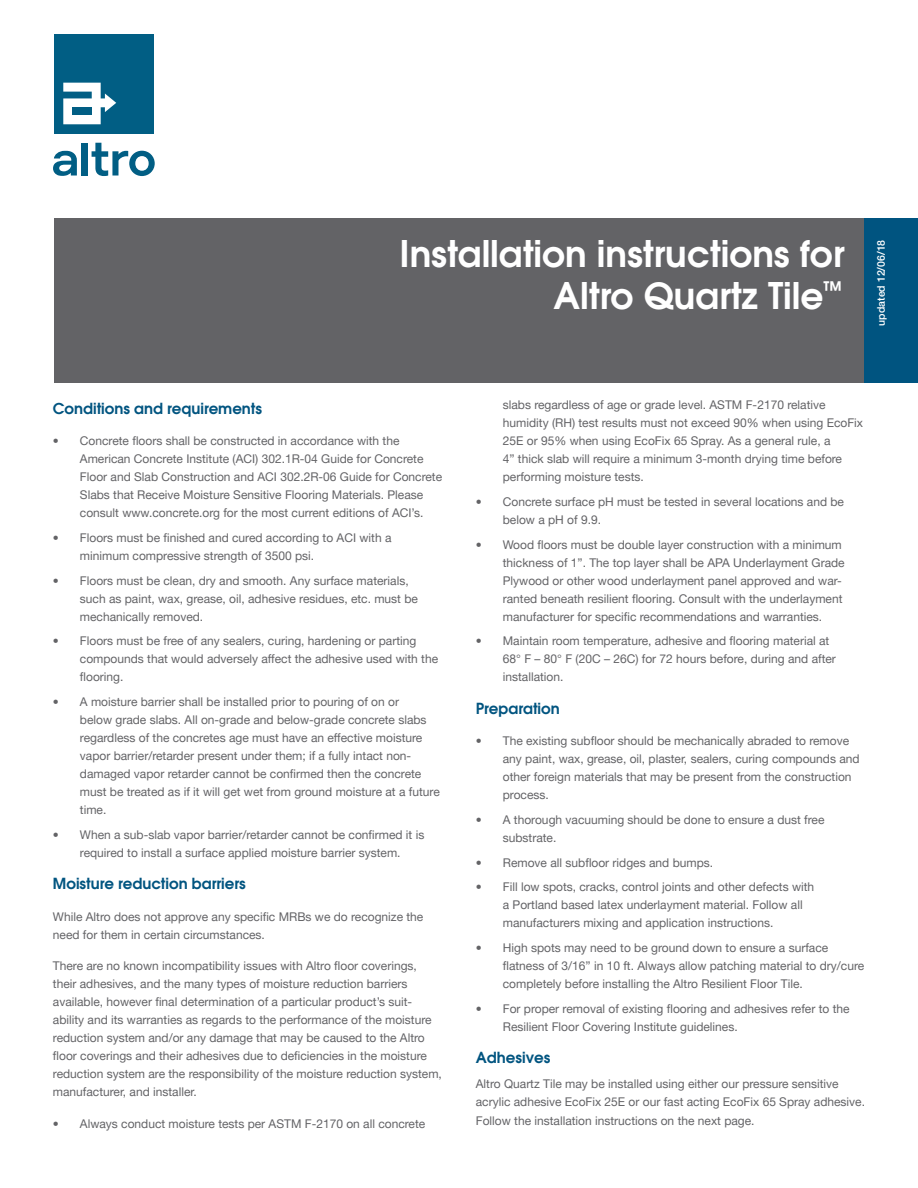
<style>
.page{position:relative;width:918px;height:1188px;background:#fff}
.page>*{position:absolute;margin:0;border:0;box-sizing:border-box;transform-origin:0 0}
._4A_Header_16pt_-_no{font:600 36px/42px "Avant Garde";color:#fff;text-align:right}
.Body_Text_-_9pt__Hel{font:600 15px "Avant Garde";color:#005480}
.Subheader_-_12pt_Hel{font:600 15px "Avant Garde";color:#005480}
.Body_Text_-_9pt__Hel-2{font:12px/18px "Helvetica Neue LT Pro";color:#636366}
.tool_name{font:500 10.5px "Helvetica Neue LT Pro";color:#fff}
</style>
<div class="page">
<div style="left:82px;top:143px;width:6px;height:33px;background:#015e84"></div>
<svg style="left:53px;top:151px;width:24px;height:25px"></svg>
<svg style="left:92px;top:143px;width:63px;height:33px"></svg>
<div style="left:54px;top:34px;width:100px;height:100px;background:#015e84"></div>
<svg style="left:63px;top:83px;width:53px;height:41px"></svg>
<div style="left:73px;top:108px;width:19px;height:7px;background:#015e84"></div>
<div style="left:864px;top:218px;width:54px;height:164px;background:#005480"></div>
<div style="left:54px;top:218px;width:810px;height:164px;background:#636366"></div>
<p class="_4A_Header_16pt_-_no" style="left:400px;top:232px;width:446px">Installation instructions for<br>Altro Quartz Tile<sup>™</sup></p>
<p class="tool_name" style="left:875px;top:326px;width:87px;rotate:-90deg">updated 12/06/18</p>
<p class="Body_Text_-_9pt__Hel" style="left:53px;top:398px;width:211px">Conditions and requirements</p>
<p class="Body_Text_-_9pt__Hel-2" style="left:80px;top:431px;width:364px;text-indent:-27px">• Concrete floors shall be constructed in accordance with the American Concrete Institute (ACI) 302.1R-04 Guide for Concrete Floor and Slab Construction and ACI 302.2R-06 Guide for Concrete Slabs that Receive Moisture Sensitive Flooring Materials. Please consult www.concrete.org for the most current editions of ACI’s.</p>
<p class="Body_Text_-_9pt__Hel-2" style="left:80px;top:528px;width:313px;text-indent:-27px">• Floors must be finished and cured according to ACI with a minimum compressive strength of 3500 psi.</p>
<p class="Body_Text_-_9pt__Hel-2" style="left:80px;top:571px;width:340px;text-indent:-27px">• Floors must be clean, dry and smooth. Any surface materials, such as paint, wax, grease, oil, adhesive residues, etc. must be mechanically removed.</p>
<p class="Body_Text_-_9pt__Hel-2" style="left:80px;top:632px;width:360px;text-indent:-27px">• Floors must be free of any sealers, curing, hardening or parting compounds that would adversely affect the adhesive used with the flooring.</p>
<p class="Body_Text_-_9pt__Hel-2" style="left:80px;top:692px;width:361px;text-indent:-27px">• A moisture barrier shall be installed prior to pouring of on or<br>below grade slabs. All on-grade and below-grade concrete slabs regardless of the concretes age must have an effective moisture vapor barrier/retarder present under them; if a fully intact non&shy;damaged vapor retarder cannot be confirmed then the concrete must be treated as if it will get wet from ground moisture at a future time.</p>
<p class="Body_Text_-_9pt__Hel-2" style="left:53px;top:825px;width:373px;text-align:center">• When a sub-slab vapor barrier/retarder cannot be confirmed it is required to install a surface applied moisture barrier system.</p>
<p class="Body_Text_-_9pt__Hel" style="left:53px;top:874px;width:194px">Moisture reduction barriers</p>
<p class="Body_Text_-_9pt__Hel-2" style="left:53px;top:907px;width:372px">While Altro does not approve any specific MRBs we do recognize the need for them in certain circumstances.</p>
<p class="Body_Text_-_9pt__Hel-2" style="left:53px;top:956px;width:391px">There are no known incompatibility issues with Altro floor coverings, their adhesives, and the many types of moisture reduction barriers available, however final determination of a particular product’s suit&shy;ability and its warranties as regards to the performance of the moisture reduction system and/or any damage that may be caused to the Altro floor coverings and their adhesives due to deficiencies in the moisture reduction system are the responsibility of the moisture reduction system, manufacturer, and installer.</p>
<p class="Body_Text_-_9pt__Hel-2" style="left:53px;top:1114px;width:374px">• Always conduct moisture tests per ASTM F-2170 on all concrete</p>
<p class="Body_Text_-_9pt__Hel-2" style="left:503px;top:396px;width:362px">slabs regardless of age or grade level. ASTM F-2170 relative humidity (RH) test results must not exceed 90% when using EcoFix 25E or 95% when using EcoFix 65 Spray. As a general rule, a<br>4” thick slab will require a minimum 3-month drying time before performing moisture tests.</p>
<p class="Body_Text_-_9pt__Hel-2" style="left:503px;top:492px;width:343px;text-indent:-27px">• Concrete surface pH must be tested in several locations and be below a pH of 9.9.</p>
<p class="Body_Text_-_9pt__Hel-2" style="left:503px;top:535px;width:343px;text-indent:-27px">• Wood floors must be double layer construction with a minimum thickness of 1”. The top layer shall be APA Underlayment Grade Plywood or other wood underlayment panel approved and war&shy;ranted beneath resilient flooring. Consult with the underlayment manufacturer for specific recommendations and warranties.</p>
<p class="Body_Text_-_9pt__Hel-2" style="left:503px;top:632px;width:335px;text-indent:-27px">• Maintain room temperature, adhesive and flooring material at<br>68° F – 80° F (20C – 26C) for 72 hours before, during and after installation.</p>
<p class="Body_Text_-_9pt__Hel" style="left:476px;top:698px;width:85px">Preparation</p>
<p class="Body_Text_-_9pt__Hel-2" style="left:503px;top:732px;width:358px;text-indent:-27px">• The existing subfloor should be mechanically abraded to remove any paint, wax, grease, oil, plaster, sealers, curing compounds and other foreign materials that may be present from the construction process.</p>
<p class="Body_Text_-_9pt__Hel-2" style="left:503px;top:810px;width:323px;text-indent:-27px">• A thorough vacuuming should be done to ensure a dust free substrate.</p>
<p class="Body_Text_-_9pt__Hel-2" style="left:476px;top:853px;width:239px">• Remove all subfloor ridges and bumps.</p>
<p class="Body_Text_-_9pt__Hel-2" style="left:503px;top:878px;width:313px;text-indent:-27px">• Fill low spots, cracks, control joints and other defects with a Portland based latex underlayment material. Follow all manufacturers mixing and application instructions.</p>
<p class="Body_Text_-_9pt__Hel-2" style="left:503px;top:939px;width:363px;text-indent:-27px">• High spots may need to be ground down to ensure a surface flatness of 3/16” in 10 ft. Always allow patching material to dry/cure completely before installing the Altro Resilient Floor Tile.</p>
<p class="Body_Text_-_9pt__Hel-2" style="left:503px;top:999px;width:348px;text-indent:-27px">• For proper removal of existing flooring and adhesives refer to the<br>Resilient Floor Covering Institute guidelines.</p>
<p class="Subheader_-_12pt_Hel" style="left:476px;top:1048px;width:76px">Adhesives</p>
<p class="Body_Text_-_9pt__Hel-2" style="left:476px;top:1074px;width:391px">Altro Quartz Tile may be installed using either our pressure sensitive acrylic adhesive EcoFix 25E or our fast acting EcoFix 65 Spray adhesive.</p>
<p class="Body_Text_-_9pt__Hel-2" style="left:476px;top:1112px;width:280px">Follow the installation instructions on the next page.</p>
</div>
